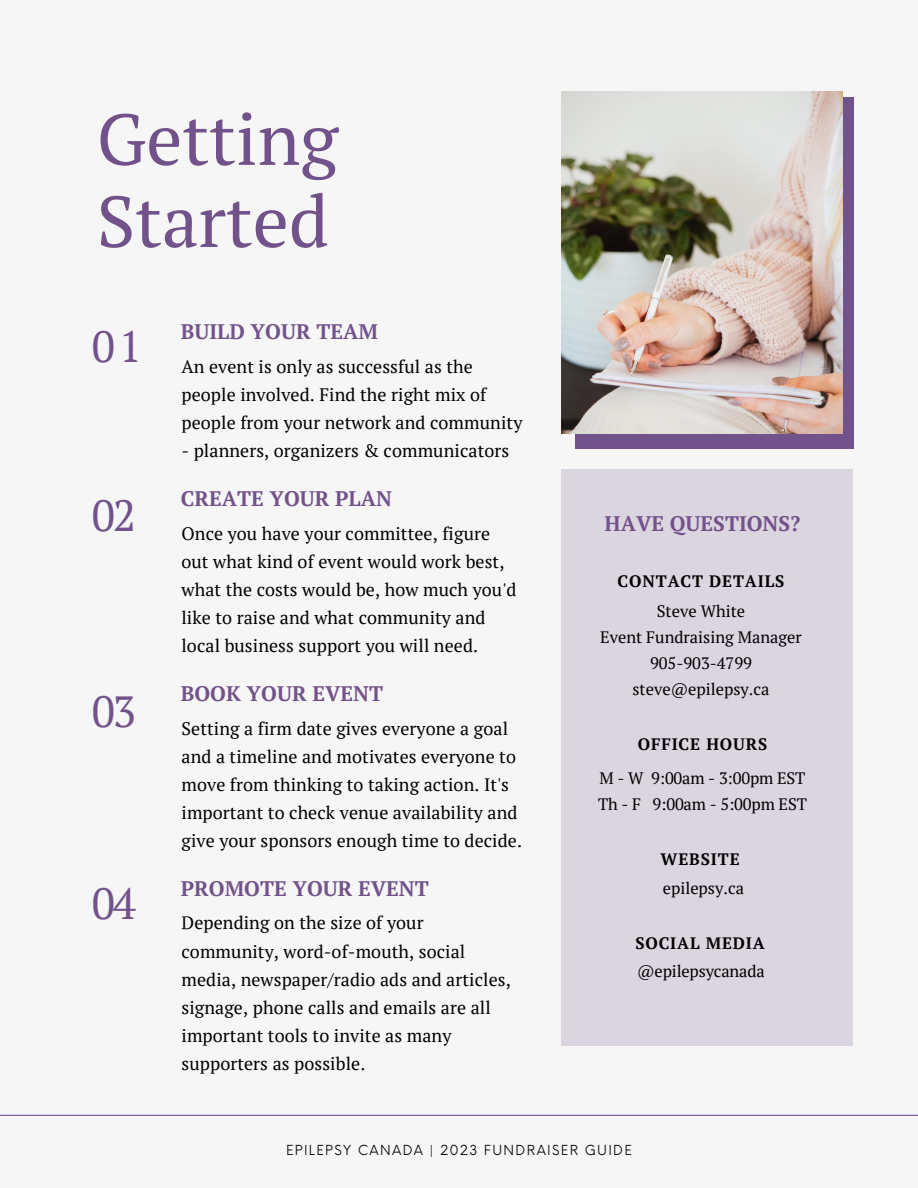
<style>
.page{position:relative;width:918px;height:1188px;background:#f6f6f6}
.page>*{position:absolute;margin:0;border:0;box-sizing:border-box;transform-origin:0 0}
.t1{font:72px/82.2px "PT Serif";color:#72528a}
.t2{font:43.5px "PT Serif";letter-spacing:-.05em;color:#72528a}
.t3{font:700 21px "PT Serif";color:#72528a}
.t4{font:18px/28.2px "PT Serif";letter-spacing:.005em;color:#000}
.t5{font:16.5px/25.8px "PT Serif";color:#000}
.t6{font:700 16.5px "PT Serif";letter-spacing:.05em;color:#000}
.t7{font:13.5px "Neue Einstellung";letter-spacing:.1em;color:#000}
</style>
<div class="page">
<div style="left:575px;top:97px;width:279px;height:351px;background:#72528a"></div>
<img style="left:561px;top:92px;width:282px;height:342px">
<div style="left:561px;top:469px;width:292px;height:577px;background:#dbd5e0"></div>
<hr style="left:0;top:1115px;width:918px;height:1px;background:#72528a">
<h1 class="t1" style="left:97px;top:97px;width:243px">Getting<br>Started</h1>
<h2 class="t2" style="left:92px;top:316px;width:52px">01</h2>
<h2 class="t2" style="left:92px;top:486px;width:46px">02</h2>
<h2 class="t2" style="left:92px;top:682px;width:46px">03</h2>
<h2 class="t2" style="left:92px;top:874px;width:46px">04</h2>
<p class="t3" style="left:181px;top:317px;width:199px">BUILD YOUR TEAM</p>
<p class="t4" style="left:182px;top:352px;width:342px">An event is only as successful as the people involved. Find the right mix of people from your network and community</p>
<p class="t4" style="left:182px;top:436px;width:329px">- planners, organizers &amp; communicators</p>
<p class="t3" style="left:181px;top:484px;width:213px">CREATE YOUR PLAN</p>
<p class="t4" style="left:181px;top:519px;width:336px">Once you have your committee, figure out what kind of event would work best, what the costs would be, how much you'd like to raise and what community and local business support you will need.</p>
<p class="t3" style="left:181px;top:679px;width:204px">BOOK YOUR EVENT</p>
<p class="t4" style="left:182px;top:714px;width:342px">Setting a firm date gives everyone a goal and a timeline and motivates everyone to move from thinking to taking action. It's important to check venue availability and give your sponsors enough time to decide.</p>
<p class="t3" style="left:181px;top:874px;width:250px">PROMOTE YOUR EVENT</p>
<p class="t4" style="left:182px;top:909px;width:331px">Depending on the size of your community, word-of-mouth, social media, newspaper/radio ads and articles, signage, phone calls and emails are all important tools to invite as many supporters as possible.</p>
<p class="t3" style="left:605px;top:509px;width:197px">HAVE QUESTIONS?</p>
<p class="t6" style="left:618px;top:570px;width:168px">CONTACT DETAILS</p>
<p class="t5" style="left:600px;top:598px;width:203px;text-align:center">Steve White<br>Event Fundraising Manager<br>905-903-4799 steve@epilepsy.ca</p>
<p class="t6" style="left:638px;top:733px;width:131px">OFFICE HOURS</p>
<p class="t5" style="left:598px;top:765px;width:210px">M - W 9:00am - 3:00pm EST<br>Th - F 9:00am - 5:00pm EST</p>
<p class="t6" style="left:661px;top:848px;width:81px">WEBSITE</p>
<p class="t5" style="left:663px;top:875px;width:83px">epilepsy.ca</p>
<p class="t6" style="left:635px;top:932px;width:131px">SOCIAL MEDIA</p>
<p class="t5" style="left:637px;top:958px;width:129px">@epilepsycanada</p>
<p class="t7" style="left:286px;top:1138px;width:347px">EPILEPSY CANADA | 2023 FUNDRAISER GUIDE</p>
</div>
